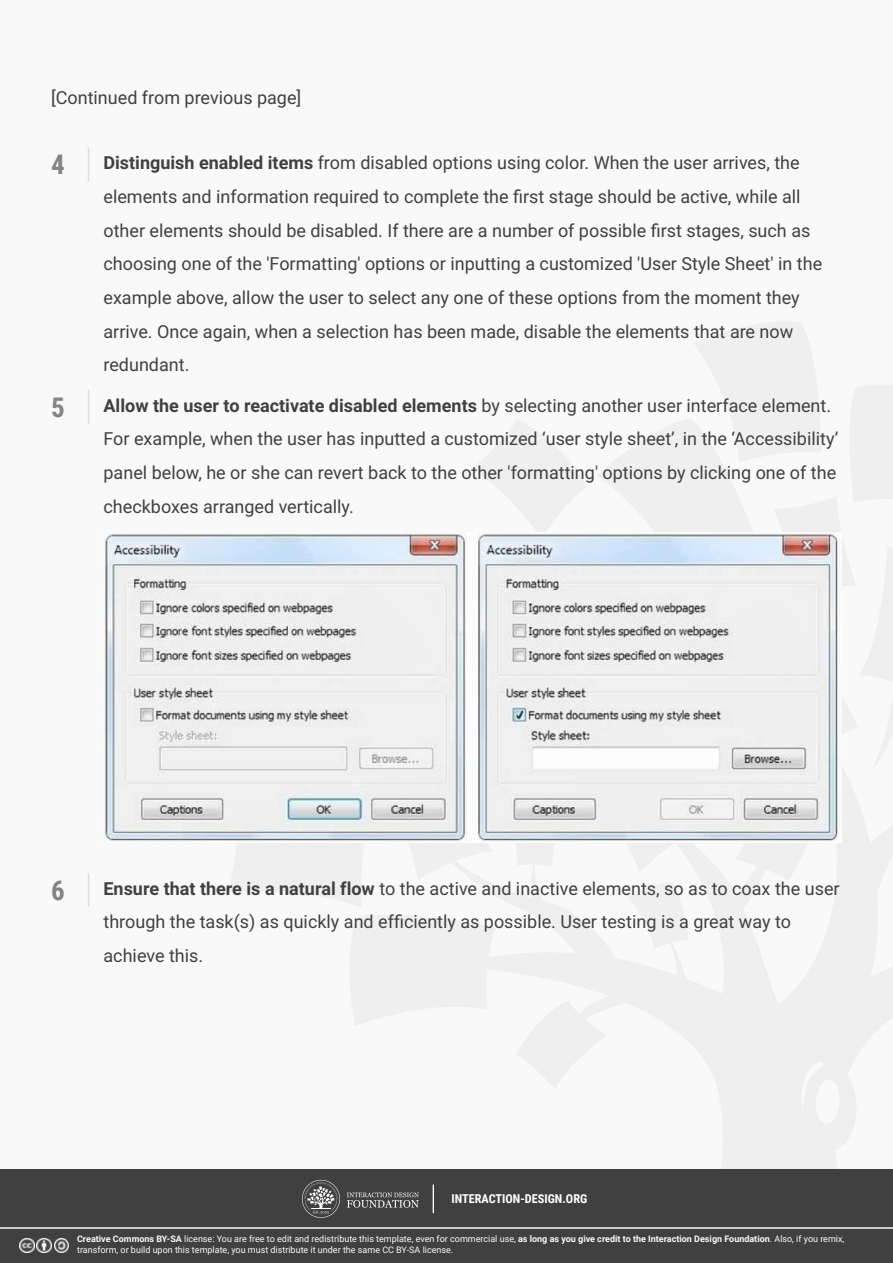
<style>
.page{position:relative;width:893px;height:1263px;background:#f9f9f9}
.page>*{position:absolute;margin:0;border:0;box-sizing:border-box;transform-origin:0 0}
.t1{font:700 27px "Roboto Condensed";color:#848484}
.t2{font:18px/33.6px "Roboto";color:#404040}
.t3{font:700 12.3px "Roboto Condensed";color:#fff}
.t4{font:9px/10.8px "Roboto";color:#f9f9f9}
.s1{font-weight:700}
</style>
<div class="page">
<hr style="left:88px;top:147px;width:1px;height:34px;background:#ddd">
<hr style="left:88px;top:390px;width:1px;height:34px;background:#ddd">
<hr style="left:88px;top:873px;width:1px;height:34px;background:#ddd">
<img style="left:104px;top:533px;width:734px;height:308px">
<div style="left:0;top:1228px;width:893px;height:35px;background:#404040"></div>
<div style="left:0;top:1170px;width:893px;height:58px;background:#404040"></div>
<svg style="left:347px;top:1192px;width:72px;height:16px"></svg>
<svg style="left:302px;top:1180px;width:38px;height:38px"></svg>
<svg style="left:433px;top:1184px;width:1px;height:29px"></svg>
<img style="left:54px;top:1238px;width:15px;height:15px">
<img style="left:37px;top:1238px;width:14px;height:15px">
<img style="left:20px;top:1238px;width:14px;height:15px">
<hr style="left:0;top:1227px;width:893px;height:2px;background:#f9f9f9">
<p class="t2" style="left:51px;top:81px;width:252px">[Continued from previous page]</p>
<h1 class="t1" style="left:51px;top:149px;width:15px">4</h1>
<h1 class="t1" style="left:51px;top:392px;width:15px">5</h1>
<p class="t2" style="left:103px;top:147px;width:720px"><span class="s1">Distinguish enabled items</span> from disabled options using color. When the user arrives, the elements and information required to complete the first stage should be active, while all other elements should be disabled. If there are a number of possible first stages, such as choosing one of the 'Formatting' options or inputting a customized 'User Style Sheet' in the example above, allow the user to select any one of these options from the moment they arrive. Once again, when a selection has been made, disable the elements that are now redundant.</p>
<p class="t2" style="left:104px;top:389px;width:736px"><span class="s1">Allow the user to reactivate disabled elements</span> by selecting another user interface element.<br>For example, when the user has inputted a customized ‘user style sheet’, in the ‘Accessibility’ panel below, he or she can revert back to the other 'formatting' options by clicking one of the checkboxes arranged vertically.</p>
<h1 class="t1" style="left:51px;top:874px;width:15px">6</h1>
<p class="t2" style="left:104px;top:872px;width:738px"><span class="s1">Ensure that there is a natural flow</span> to the active and inactive elements, so as to coax the user through the task(s) as quickly and efficiently as possible. User testing is a great way to achieve this.</p>
<p class="t3" style="left:451px;top:1192px;width:137px">INTERACTION-DESIGN.ORG</p>
<p class="t4" style="left:77px;top:1234px;width:769px"><span class="s1">Creative Commons BY-SA</span> license: You are free to edit and redistribute this template, even for commercial use, <span class="s1">as long as you give credit to the Interaction Design Foundation</span>. Also, if you remix, transform, or build upon this template, you must distribute it under the same CC BY-SA license.</p>
</div>
